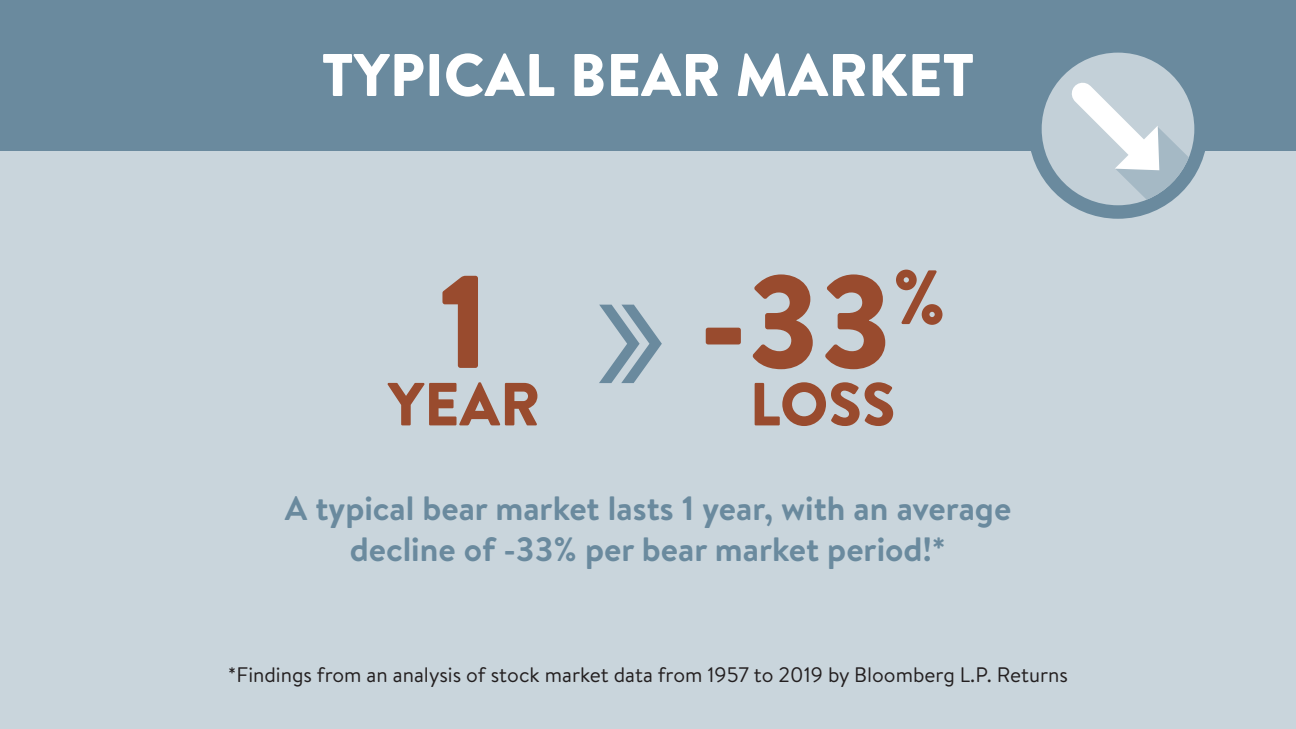
<style>
.page{position:relative;width:1296px;height:729px;background:#c9d5dc}
.page>*{position:absolute;margin:0;border:0;box-sizing:border-box;transform-origin:0 0}
.t1{font:900 131.7px "Brandon Text";color:#994b2e}
.t2{font:900 60.75px "Brandon Text";color:#994b2e}
.t3{font:900 60px "Brandon Text";color:#fff}
.t4{font:700 33.75px/40.5px "Brandon Text";color:#6a8a9e;text-align:center}
.t5{font:21px "Brandon Text";color:#231f20}
</style>
<div class="page">
<div style="left:0;top:0;width:1296px;height:150px;background:#6a8a9e"></div>
<svg style="left:599px;top:305px;width:63px;height:78px"></svg>
<div style="left:1028px;top:39px;width:180px;height:180px;background:#6a8a9e;border-radius:50%"></div>
<div style="left:1042px;top:53px;width:152px;height:152px;background:#c3d0d8;border-radius:50%"></div>
<svg style="left:1052px;top:63px;width:137px;height:137px"></svg>
<h3 class="t3" style="left:322px;top:33px;width:654px">TYPICAL BEAR MARKET</h3>
<h1 class="t1" style="left:388px;top:229px;width:560px">1<sub>YEAR</sub> -33<sup>%</sup></h1>
<h2 class="t2" style="left:750px;top:361px;width:147px">LOSS</h2>
<h3 class="t4" style="left:285px;top:488px;width:728px">A typical bear market lasts 1 year, with an average decline of -33% per bear market period!*</h3>
<p class="t5" style="left:228px;top:661px;width:842px">*Findings from an analysis of stock market data from 1957 to 2019 by Bloomberg L.P. Returns</p>
</div>
